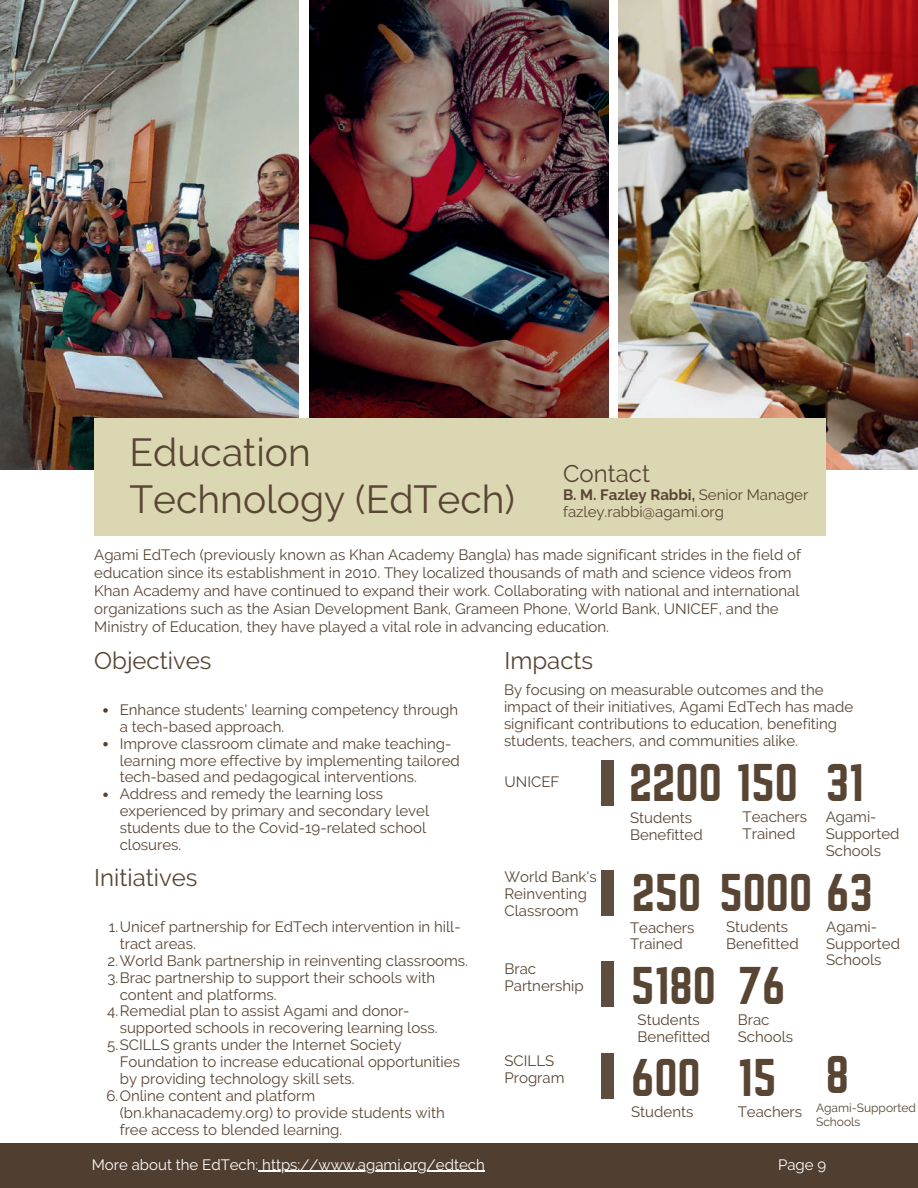
<style>
.page{position:relative;width:918px;height:1188px;background:#fff}
.page>*{position:absolute;margin:0;border:0;box-sizing:border-box;transform-origin:0 0}
.t1{font:46.35px/91.7px "Norwester";color:#584533}
.t2{font:39px/47.2px "Raleway";color:#584533}
.t3{font:24px "Raleway";color:#584533}
.t4{font:15px/16.8px "Raleway";color:#584533}
.t5{font:15px "Raleway";color:#fff}
.t6{font:12px/14px "Raleway";color:#584533}
.s1{font-weight:700}
</style>
<div class="page">
<img style="left:0;top:0;width:298px;height:469px">
<img style="left:309px;top:0;width:300px;height:419px">
<img style="left:619px;top:0;width:299px;height:469px">
<svg style="left:103px;top:708px;width:5px;height:5px"></svg>
<svg style="left:103px;top:742px;width:5px;height:4px"></svg>
<svg style="left:103px;top:793px;width:5px;height:4px"></svg>
<div style="left:0;top:1143px;width:918px;height:45px;background:#503e30"></div>
<div style="left:602px;top:760px;width:11px;height:46px;background:#5f4e3f"></div>
<div style="left:602px;top:870px;width:11px;height:45px;background:#5f4e3f"></div>
<div style="left:602px;top:962px;width:11px;height:45px;background:#5f4e3f"></div>
<div style="left:602px;top:1053px;width:11px;height:46px;background:#5f4e3f"></div>
<hr style="left:258px;top:1171px;width:227px;height:1px;background:#fff">
<div style="left:94px;top:419px;width:732px;height:117px;background:#dbd7b3"></div>
<h2 class="t2" style="left:129px;top:429px;width:387px">Education<br>Technology (EdTech)</h2>
<h3 class="t3" style="left:563px;top:460px;width:89px">Contact</h3>
<p class="t4" style="left:563px;top:486px;width:247px"><span class="s1">B. M. Fazley Rabbi,</span> Senior Manager fazley.rabbi@agami.org</p>
<p class="t4" style="left:94px;top:546px;width:708px;line-height:18px">Agami EdTech (previously known as Khan Academy Bangla) has made significant strides in the field of education since its establishment in 2010. They localized thousands of math and science videos from Khan Academy and have continued to expand their work. Collaborating with national and international organizations such as the Asian Development Bank, Grameen Phone, World Bank, UNICEF, and the Ministry of Education, they have played a vital role in advancing education.</p>
<h3 class="t3" style="left:505px;top:646px;width:90px">Impacts</h3>
<p class="t4" style="left:504px;top:682px;width:351px">By focusing on measurable outcomes and the impact of their initiatives, Agami EdTech has made significant contributions to education, benefiting students, teachers, and communities alike.</p>
<h1 class="t1" style="left:629px;top:738px;width:237px">2200 150 31</h1>
<h3 class="t3" style="left:94px;top:646px;width:119px">Objectives</h3>
<p class="t4" style="left:120px;top:701px;width:342px">Enhance students' learning competency through a tech-based approach.<br>Improve classroom climate and make teaching&shy;learning more effective by implementing tailored tech-based and pedagogical interventions.<br>Address and remedy the learning loss experienced by primary and secondary level students due to the Covid-19-related school closures.</p>
<p class="t4" style="left:505px;top:773px;width:56px">UNICEF</p>
<p class="t4" style="left:630px;top:809px;width:74px">Students<br>Benefitted</p>
<p class="t4" style="left:743px;top:808px;width:66px">Teachers<br>Trained</p>
<p class="t4" style="left:826px;top:808px;width:75px">Agami-<br>Supported<br>Schools</p>
<h3 class="t3" style="left:94px;top:864px;width:105px">Initiatives</h3>
<p class="t4" style="left:109px;top:918px;width:353px">1.Unicef partnership for EdTech intervention in hill-</p>
<p class="t4" style="left:120px;top:935px;width:78px">tract areas.</p>
<p class="t4" style="left:108px;top:952px;width:362px">2.World Bank partnership in reinventing classrooms.</p>
<p class="t4" style="left:107px;top:969px;width:329px">3.Brac partnership to support their schools with</p>
<p class="t4" style="left:120px;top:986px;width:158px">content and platforms.</p>
<p class="t4" style="left:107px;top:1003px;width:304px">4.Remedial plan to assist Agami and donor-</p>
<p class="t4" style="left:120px;top:1020px;width:319px">supported schools in recovering learning loss.</p>
<p class="t4" style="left:107px;top:1036px;width:296px">5.SCILLS grants under the Internet Society</p>
<p class="t4" style="left:120px;top:1053px;width:342px">Foundation to increase educational opportunities</p>
<p class="t4" style="left:120px;top:1070px;width:236px">by providing technology skill sets.</p>
<p class="t4" style="left:106px;top:1087px;width:210px">6.Online content and platform</p>
<p class="t4" style="left:120px;top:1104px;width:327px">(bn.khanacademy.org) to provide students with</p>
<p class="t4" style="left:120px;top:1121px;width:224px">free access to blended learning.</p>
<p class="t4" style="left:505px;top:868px;width:94px">World Bank's<br>Reinventing<br>Classroom</p>
<h1 class="t1" style="left:632px;top:848px;width:242px">250 5000 63</h1>
<p class="t4" style="left:505px;top:960px;width:81px">Brac<br>Partnership</p>
<p class="t4" style="left:505px;top:1052px;width:61px">SCILLS<br>Program</p>
<p class="t4" style="left:630px;top:919px;width:66px">Teachers<br>Trained</p>
<p class="t4" style="left:726px;top:918px;width:74px">Students<br>Benefitted</p>
<p class="t4" style="left:826px;top:918px;width:75px">Agami-<br>Supported<br>Schools</p>
<h1 class="t1" style="left:631px;top:942px;width:86px">5180<br>600</h1>
<h1 class="t1" style="left:738px;top:942px;width:49px">76<br>15</h1>
<p class="t4" style="left:638px;top:1012px;width:74px">Students<br>Benefitted</p>
<p class="t4" style="left:738px;top:1012px;width:57px">Brac<br>Schools</p>
<h1 class="t1" style="left:826px;top:1030px;width:25px">8</h1>
<p class="t4" style="left:631px;top:1103px;width:64px">Students</p>
<p class="t4" style="left:738px;top:1103px;width:66px">Teachers</p>
<p class="t6" style="left:816px;top:1101px;width:101px">Agami-Supported<br>Schools</p>
<p class="t5" style="left:92px;top:1156px;width:395px">More about the EdTech: https://www.agami.org/edtech</p>
<p class="t5" style="left:778px;top:1156px;width:50px">Page 9</p>
</div>
